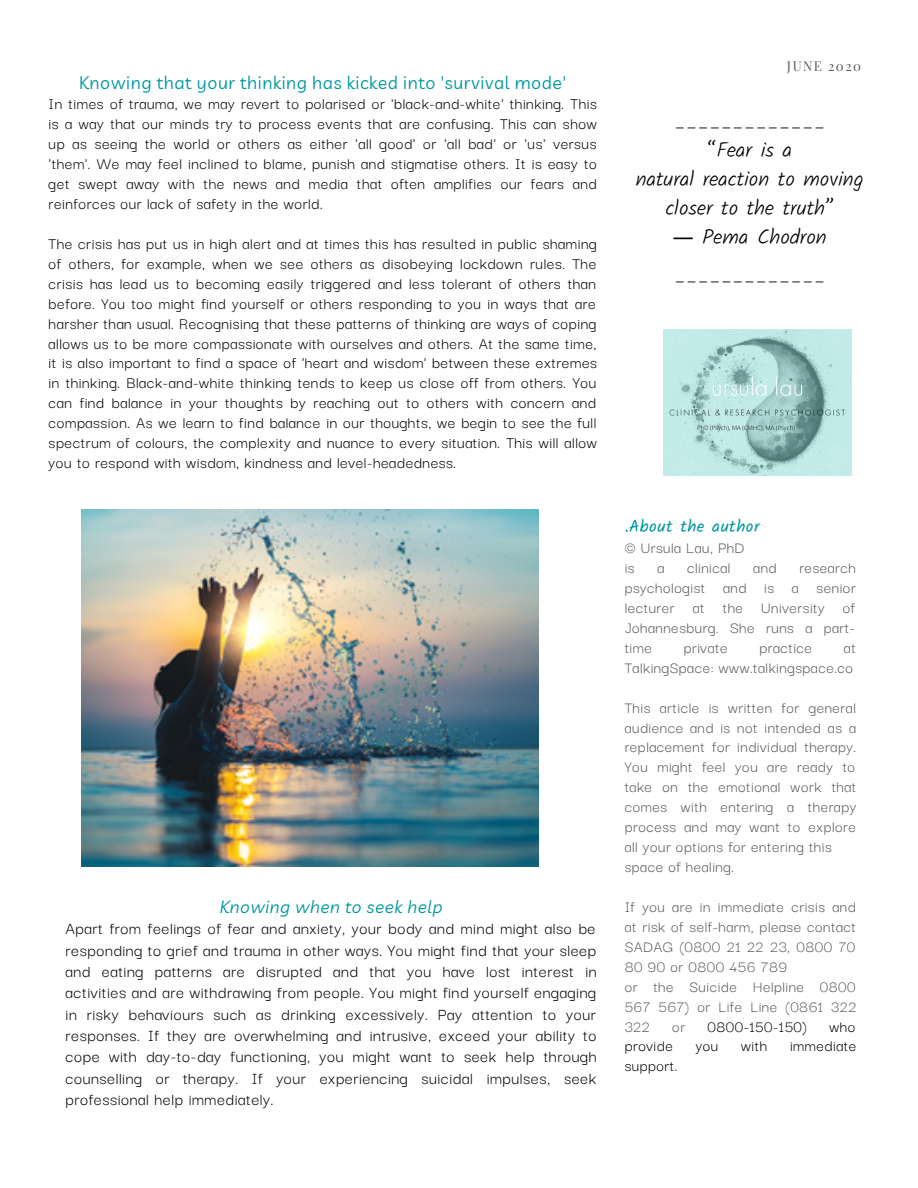
<style>
.page{position:relative;width:918px;height:1188px;background:#fff}
.page>*{position:absolute;margin:0;border:0;box-sizing:border-box;transform-origin:0 0}
.t1{font:27px "Chula Narak";color:#000}
.t2{font:300 21px/29.2px "Kalam";color:#000;text-align:center}
.t3{font:18px/21.3px "Darker Grotesque";letter-spacing:.03em;color:#000;text-align:justify}
.t4{font:17.7px "Livvic";letter-spacing:.03em;color:#03989e}
.t5{font:17.25px/20px "Darker Grotesque";letter-spacing:.03em;color:#000;text-align:justify}
.t6{font:italic 17.25px "Livvic";letter-spacing:.03em;color:#03989e}
.t7{font:16.95px/20px "Darker Grotesque";letter-spacing:.03em;color:#595959}
.t8{font:16.95px "Darker Grotesque";letter-spacing:.03em;color:#000}
.t9{font:16.95px "Kalam";letter-spacing:.03em;color:#03989e}
.t10{font:13.2px "Playfair Display";letter-spacing:.11em;color:#595959}
.s1{font-family:"Noto Sans";font-weight:400}
</style>
<div class="page">
<img style="left:81px;top:509px;width:458px;height:358px">
<img style="left:663px;top:329px;width:188px;height:147px">
<p class="t4" style="left:79px;top:71px;width:489px">Knowing that your thinking has kicked into 'survival mode'</p>
<p class="t5" style="left:49px;top:93px;width:550px">In times of trauma, we may revert to polarised or 'black-and-white' thinking. This is a way that our minds try to process events that are confusing. This can show up as seeing the world or others as either 'all good' or 'all bad' or 'us' versus 'them'. We may feel inclined to blame, punish and stigmatise others. It is easy to get swept away with the news and media that often amplifies our fears and reinforces our lack of safety in the world.</p>
<p class="t5" style="left:49px;top:232px;width:550px">The crisis has put us in high alert and at times this has resulted in public shaming of others, for example, when we see others as disobeying lockdown rules. The crisis has lead us to becoming easily triggered and less tolerant of others than before. You too might find yourself or others responding to you in ways that are harsher than usual. Recognising that these patterns of thinking are ways of coping allows us to be more compassionate with ourselves and others. At the same time, it is also important to find a space of 'heart and wisdom' between these extremes in thinking. Black-and-white thinking tends to keep us close off from others. You can find balance in your thoughts by reaching out to others with concern and compassion. As we learn to find balance in our thoughts, we begin to see the full spectrum of colours, the complexity and nuance to every situation. This will allow you to respond with wisdom, kindness and level-headedness.</p>
<p class="t6" style="left:220px;top:896px;width:224px">Knowing when to seek help</p>
<p class="t3" style="left:66px;top:917px;width:533px">Apart from feelings of fear and anxiety, your body and mind might also be responding to grief and trauma in other ways. You might find that your sleep and eating patterns are disrupted and that you have lost interest in activities and are withdrawing from people. You might find yourself engaging in risky behaviours such as drinking excessively. Pay attention to your responses. If they are overwhelming and intrusive, exceed your ability to cope with day-to-day functioning, you might want to seek help through counselling or therapy. If your experiencing suicidal impulses, seek professional help immediately.</p>
<p class="t10" style="left:787px;top:56px;width:76px">JUNE 2020</p>
<h1 class="t1" style="left:674px;top:104px;width:153px">_____________</h1>
<p class="t2" style="left:636px;top:135px;width:230px">“Fear is a<br>natural reaction to moving closer to the truth”<br><span class="s1">―</span> Pema Chodron</p>
<h1 class="t1" style="left:674px;top:258px;width:153px">_____________</h1>
<p class="t9" style="left:625px;top:516px;width:136px">.About the author</p>
<p class="t7" style="left:625px;top:537px;width:121px">© Ursula Lau, PhD is</p>
<p class="t7" style="left:625px;top:557px;width:233px;text-align:justify;text-indent:175px">research psychologist and is a senior lecturer at the University of Johannesburg. She runs a part&shy;time</p>
<p class="t7" style="left:657px;top:557px;width:8px">a</p>
<p class="t7" style="left:687px;top:557px;width:45px">clinical</p>
<p class="t7" style="left:753px;top:557px;width:25px">and</p>
<p class="t7" style="left:684px;top:636px;width:45px">private</p>
<p class="t7" style="left:759px;top:636px;width:54px">practice</p>
<p class="t7" style="left:625px;top:636px;width:233px;text-align:right">at<br>TalkingSpace: www.talkingspace.co</p>
<p class="t7" style="left:625px;top:696px;width:233px">This article is written for general audience and is not intended as a replacement for individual therapy.<br>You might feel you are ready to take on the emotional work that comes with entering a therapy process and may want to explore all your options for entering this space of healing.</p>
<p class="t7" style="left:625px;top:895px;width:233px">If you are in immediate crisis and at risk of self-harm, please contact<br>SADAG (0800 21 22 23, 0800 70<br>80 90 or 0800 456 789<br>or the Suicide Helpline 0800<br>567 567) or Life Line (0861 322<br>322</p>
<p class="t7" style="left:672px;top:1015px;width:14px">or</p>
<p class="t8" style="left:708px;top:1014px;width:101px">0800-150-150)</p>
<p class="t8" style="left:829px;top:1014px;width:27px">who</p>
<p class="t8" style="left:625px;top:1033px;width:50px">provide</p>
<p class="t8" style="left:696px;top:1033px;width:24px">you</p>
<p class="t8" style="left:741px;top:1033px;width:27px">with</p>
<p class="t8" style="left:790px;top:1033px;width:68px">immediate</p>
<p class="t8" style="left:625px;top:1053px;width:54px">support.</p>
</div>
